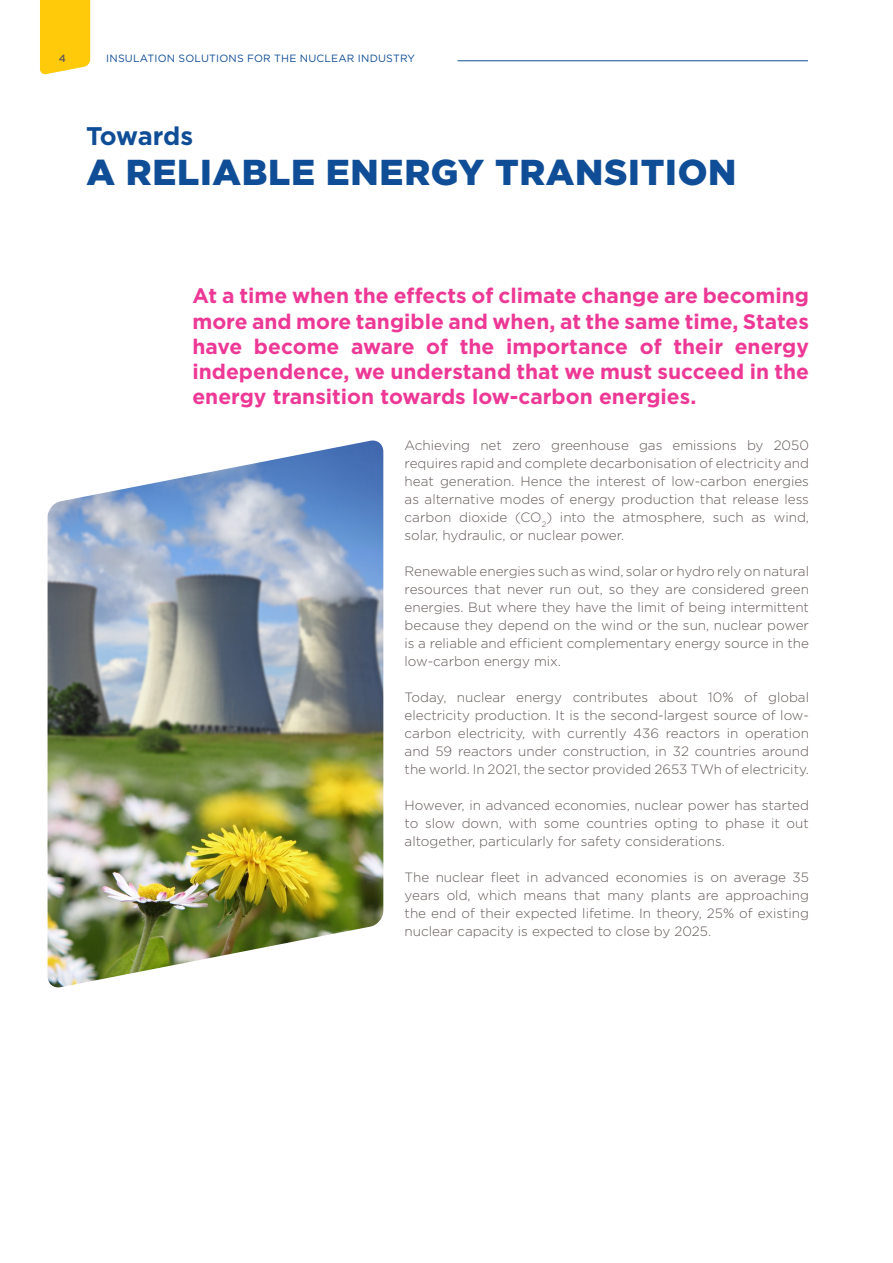
<style>
.page{position:relative;width:893px;height:1263px;background:#fff}
.page>*{position:absolute;margin:0;border:0;box-sizing:border-box;transform-origin:0 0}
.Titre{font:900 36px "Gotham Pro";letter-spacing:.02em;color:#0f4d96}
.Titre-2{font:700 25.5px "Gotham Pro";letter-spacing:-.015em;color:#0f4d96}
.t1{font:700 21px/25.2px "Gotham Pro";color:#ed3896;text-align:justify}
.t2{font:300 13.5px/18px "Gotham Pro";color:#635a57;text-align:justify}
.t3{font:10.5px "Gotham Pro";letter-spacing:.02em;color:#0f4d96}
.t4{font:500 10.5px "Gotham Pro";color:#635a57}
</style>
<div class="page">
<svg style="left:40px;top:0;width:50px;height:75px;background:#fecd19"></svg>
<hr style="left:458px;top:61px;width:350px;height:1px;background:#0f4d96">
<img style="left:48px;top:440px;width:335px;height:548px">
<p class="t4" style="left:59px;top:52px;width:9px">4</p>
<p class="t3" style="left:106px;top:52px;width:310px">INSULATION SOLUTIONS FOR THE NUCLEAR INDUSTRY</p>
<p class="Titre-2" style="left:86px;top:121px;width:109px">Towards</p>
<p class="Titre" style="left:86px;top:152px;width:652px">A RELIABLE ENERGY TRANSITION</p>
<p class="t1" style="left:192px;top:283px;width:618px">At a time when the effects of climate change are becoming more and more tangible and when, at the same time, States have become aware of the importance of their energy independence, we understand that we must succeed in the energy transition towards low-carbon energies.</p>
<p class="t2" style="left:405px;top:436px;width:406px">Achieving net zero greenhouse gas emissions by 2050 requires rapid and complete decarbonisation of electricity and heat generation. Hence the interest of low-carbon energies as alternative modes of energy production that release less carbon dioxide (CO<sub>2</sub>) into the atmosphere, such as wind, solar, hydraulic, or nuclear power.</p>
<p class="t2" style="left:405px;top:562px;width:406px">Renewable energies such as wind, solar or hydro rely on natural resources that never run out, so they are considered green energies. But where they have the limit of being intermittent because they depend on the wind or the sun, nuclear power is a reliable and efficient complementary energy source in the low-carbon energy mix.</p>
<p class="t2" style="left:405px;top:688px;width:406px">Today, nuclear energy contributes about 10% of global electricity production. It is the second-largest source of low&shy;carbon electricity, with currently 436 reactors in operation and 59 reactors under construction, in 32 countries around the world. In 2021, the sector provided 2653 TWh of electricity.</p>
<p class="t2" style="left:405px;top:796px;width:406px">However, in advanced economies, nuclear power has started to slow down, with some countries opting to phase it out altogether, particularly for safety considerations.</p>
<p class="t2" style="left:405px;top:868px;width:406px">The nuclear fleet in advanced economies is on average 35 years old, which means that many plants are approaching the end of their expected lifetime. In theory, 25% of existing nuclear capacity is expected to close by 2025.</p>
</div>
